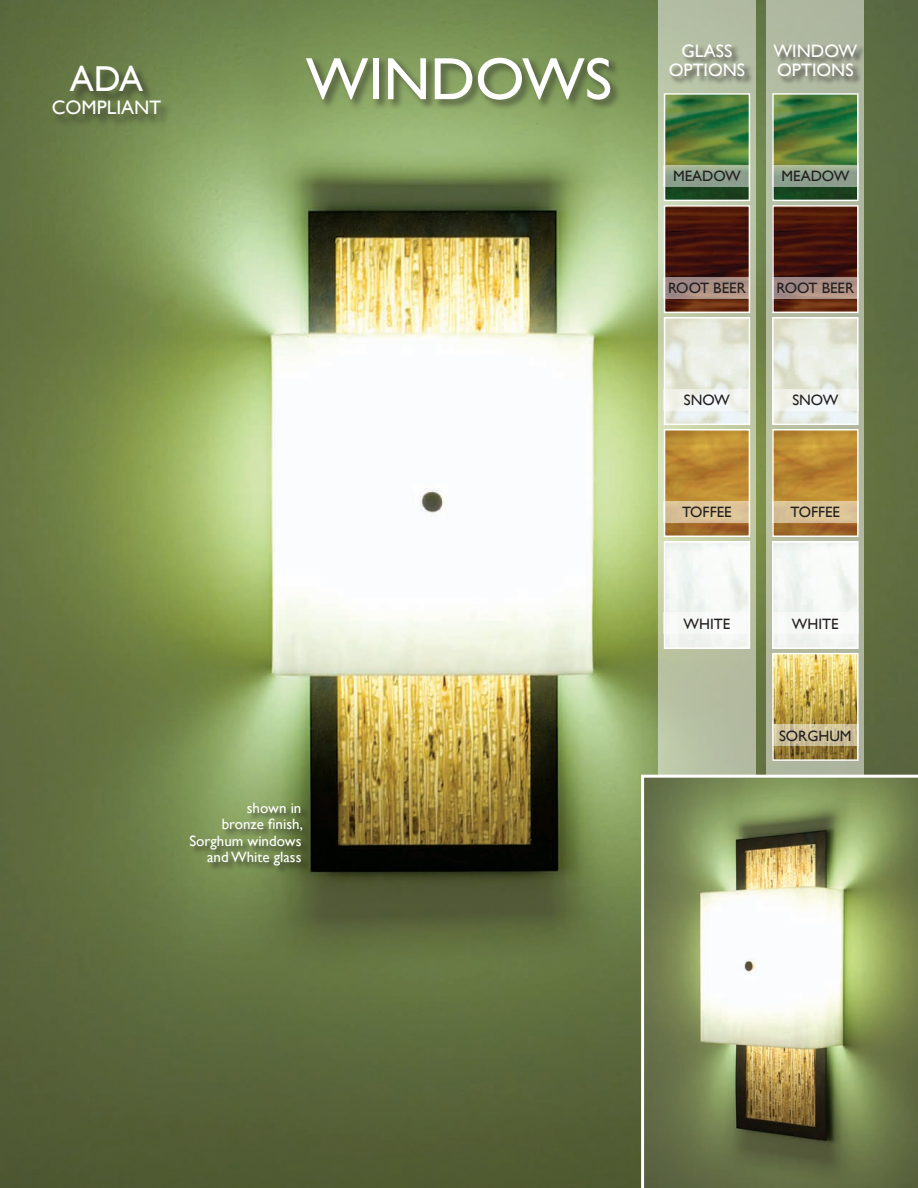
<style>
.page{position:relative;width:918px;height:1188px;background:#fff}
.page>*{position:absolute;margin:0;border:0;box-sizing:border-box;transform-origin:0 0}
.t1{font:60px "Gill Sans";color:#fff}
.t2{font:36px "Gill Sans";color:#fff}
.t3{font:19.5px "Gill Sans";color:#fff}
.t4{font:18px "Gill Sans";color:#fff}
.t5{font:15px "Gill Sans";color:#231f20}
.t6{font:15px "Gill Sans";color:#fff}
</style>
<div class="page">
<img style="left:0;top:0;width:918px;height:1188px">
<svg style="left:641px;top:775px;width:277px;height:413px;background:#959e73"></svg>
<div style="left:53px;top:67px;width:120px;height:60px;background:#231f20;opacity:.6"></div>
<div style="left:305px;top:56px;width:317px;height:55px;background:#231f20;opacity:.4"></div>
<div style="left:767px;top:0;width:97px;height:775px;background:#b0b8a0"></div>
<img style="left:775px;top:96px;width:81px;height:102px">
<div style="left:772px;top:93px;width:87px;height:108px;border:2px solid #fff"></div>
<svg style="left:772px;top:165px;width:87px;height:21px;fill:#8da28e"></svg>
<img style="left:775px;top:208px;width:81px;height:102px">
<div style="left:772px;top:205px;width:87px;height:108px;border:2px solid #fff"></div>
<svg style="left:772px;top:277px;width:87px;height:21px;background:#ab928a"></svg>
<img style="left:775px;top:320px;width:81px;height:102px">
<div style="left:772px;top:317px;width:87px;height:108px;border:2px solid #fff"></div>
<div style="left:772px;top:389px;width:87px;height:21px;background:#f3f5f0"></div>
<img style="left:775px;top:432px;width:81px;height:102px">
<div style="left:772px;top:429px;width:87px;height:108px;border:2px solid #fff"></div>
<div style="left:772px;top:501px;width:87px;height:21px;background:#ddc498"></div>
<img style="left:775px;top:544px;width:81px;height:102px">
<div style="left:772px;top:541px;width:87px;height:108px;border:2px solid #fff"></div>
<div style="left:772px;top:613px;width:87px;height:21px;background:#fff"></div>
<img style="left:775px;top:656px;width:81px;height:102px">
<div style="left:772px;top:653px;width:87px;height:108px;border:2px solid #fff"></div>
<svg style="left:772px;top:725px;width:87px;height:21px;background:#d0c39e"></svg>
<div style="left:774px;top:44px;width:92px;height:41px;background:#231f20;opacity:.75"></div>
<svg style="left:658px;top:0;width:98px;height:775px;background:#bac4a6"></svg>
<img style="left:667px;top:96px;width:80px;height:102px">
<div style="left:664px;top:93px;width:86px;height:108px;border:2px solid #fff"></div>
<svg style="left:664px;top:165px;width:86px;height:21px;background:#96a994"></svg>
<img style="left:667px;top:208px;width:80px;height:102px">
<div style="left:664px;top:205px;width:86px;height:108px;border:2px solid #fff"></div>
<svg style="left:664px;top:277px;width:86px;height:21px;background:#aa9189"></svg>
<img style="left:667px;top:320px;width:80px;height:102px">
<div style="left:664px;top:317px;width:86px;height:108px;border:2px solid #fff"></div>
<div style="left:664px;top:389px;width:86px;height:21px;background:#f3f5f0"></div>
<img style="left:667px;top:432px;width:80px;height:102px">
<div style="left:664px;top:429px;width:86px;height:108px;border:2px solid #fff"></div>
<div style="left:664px;top:501px;width:86px;height:21px;background:#ddc598"></div>
<img style="left:667px;top:544px;width:80px;height:102px">
<div style="left:664px;top:541px;width:86px;height:108px;border:2px solid #fff"></div>
<div style="left:664px;top:613px;width:86px;height:21px;background:#fff"></div>
<div style="left:669px;top:44px;width:84px;height:41px;background:#231f20;opacity:.75"></div>
<div style="left:190px;top:803px;width:121px;height:71px;background:#231f20;opacity:.6"></div>
<p class="t2" style="left:70px;top:57px;width:75px">ADA</p>
<p class="t3" style="left:52px;top:96px;width:111px">COMPLIANT</p>
<p class="t1" style="left:306px;top:44px;width:308px">WINDOWS</p>
<p class="t6" style="left:247px;top:799px;width:56px">shown in</p>
<p class="t6" style="left:222px;top:815px;width:83px">bronze finish,</p>
<p class="t6" style="left:189px;top:832px;width:114px">Sorghum windows</p>
<p class="t6" style="left:207px;top:848px;width:96px">and White glass</p>
<p class="t4" style="left:682px;top:40px;width:52px">GLASS</p>
<p class="t4" style="left:669px;top:60px;width:78px">OPTIONS</p>
<p class="t4" style="left:774px;top:40px;width:85px">WINDOW</p>
<p class="t4" style="left:777px;top:60px;width:78px">OPTIONS</p>
<p class="t5" style="left:673px;top:167px;width:69px">MEADOW</p>
<p class="t5" style="left:781px;top:167px;width:69px">MEADOW</p>
<p class="t5" style="left:668px;top:279px;width:79px">ROOT BEER</p>
<p class="t5" style="left:777px;top:279px;width:79px">ROOT BEER</p>
<p class="t5" style="left:684px;top:391px;width:47px">SNOW</p>
<p class="t5" style="left:792px;top:391px;width:47px">SNOW</p>
<p class="t5" style="left:682px;top:503px;width:51px">TOFFEE</p>
<p class="t5" style="left:791px;top:503px;width:51px">TOFFEE</p>
<p class="t5" style="left:684px;top:615px;width:48px">WHITE</p>
<p class="t5" style="left:792px;top:615px;width:48px">WHITE</p>
<p class="t5" style="left:779px;top:727px;width:74px">SORGHUM</p>
</div>
